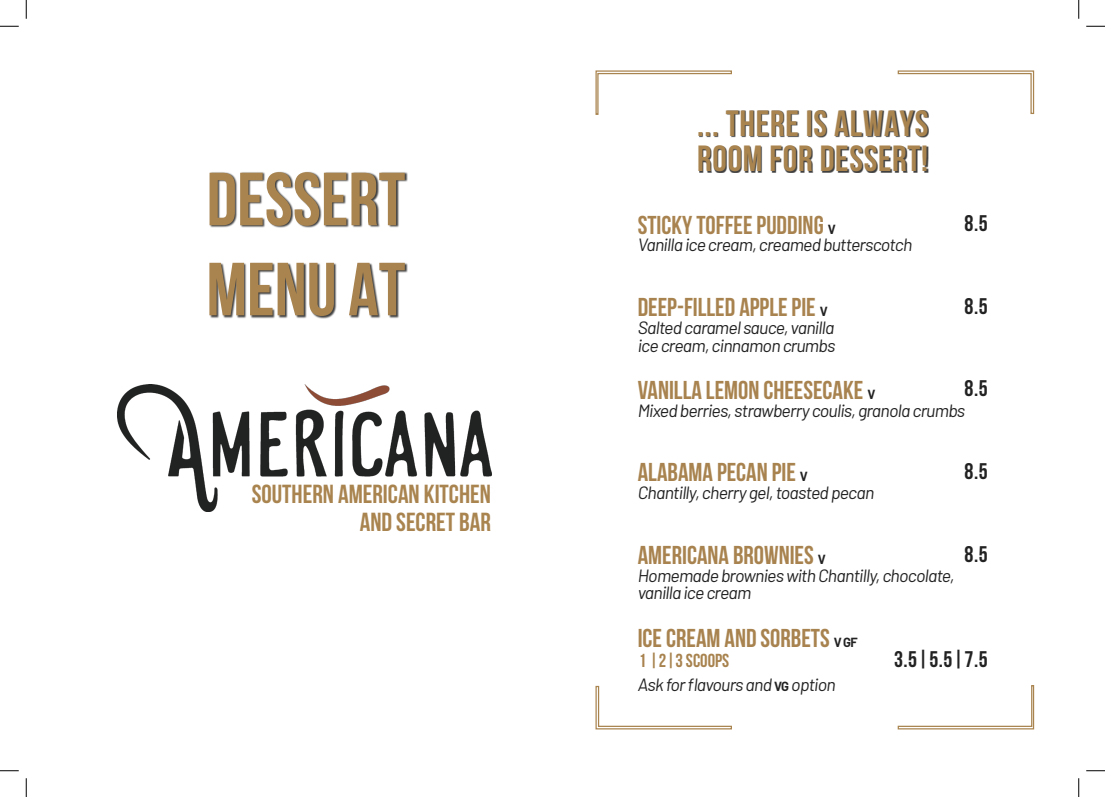
<style>
.page{position:relative;width:1105px;height:797px;background:#fff}
.page>*{position:absolute;margin:0;border:0;box-sizing:border-box;transform-origin:0 0}
.t1{font:700 75px "Bebas Neue";color:#a9844f}
.t2{font:700 36.38px "Bebas Neue";letter-spacing:.02em;color:#a9844f}
.t3{font:700 26.12px "Bebas Neue";color:#a9844f}
.t4{font:25.88px "Bebas Neue";color:#a8834f}
.t5{font:22.62px "Bebas Neue";color:#212221}
.t6{font:18.88px "Bebas Neue";color:#a8834f}
.t7{font:italic 17.75px/17.8px "Barlow";letter-spacing:-.04em;color:#212221}
.s1{color:#a8834f}
.s2{font-family:"Barlow";font-weight:700;font-size:12.88px;color:#212221}
.s3{font-weight:700;font-style:normal;font-size:12.88px}
</style>
<div class="page">
<svg style="left:595px;top:70px;width:137px;height:45px"></svg>
<svg style="left:897px;top:70px;width:138px;height:44px"></svg>
<svg style="left:897px;top:685px;width:138px;height:45px"></svg>
<svg style="left:595px;top:685px;width:137px;height:45px"></svg>
<div style="left:699px;top:110px;width:230px;height:63px;background:#000;opacity:.75"></div>
<img style="left:117px;top:384px;width:375px;height:128px">
<div style="left:209px;top:172px;width:199px;height:147px;background:#000;opacity:.75"></div>
<svg style="left:0;top:25px;width:19px;height:2px"></svg>
<svg style="left:1086px;top:25px;width:19px;height:2px"></svg>
<svg style="left:0;top:770px;width:19px;height:1px"></svg>
<svg style="left:1086px;top:770px;width:19px;height:1px"></svg>
<svg style="left:25px;top:0;width:2px;height:19px"></svg>
<svg style="left:25px;top:778px;width:2px;height:19px"></svg>
<svg style="left:1078px;top:0;width:1px;height:19px"></svg>
<svg style="left:1078px;top:778px;width:1px;height:19px"></svg>
<p class="t1" style="left:207px;top:158px;width:200px">DESSERT</p>
<p class="t1" style="left:206px;top:248px;width:200px">MENU <span class="s1">AT</span></p>
<p class="t3" style="left:252px;top:480px;width:241px">SOUTHERN AMERICAN KITCHEN</p>
<p class="t3" style="left:360px;top:507px;width:133px">AND SECRET BAR</p>
<p class="t2" style="left:697px;top:103px;width:233px">... THERE IS ALWAYS</p>
<p class="t2" style="left:697px;top:138px;width:232px">ROOM FOR DESSERT!</p>
<p class="t4" style="left:638px;top:210px;width:200px">STICKY TOFFEE PUDDING <span class="s2">V</span></p>
<p class="t5" style="left:965px;top:211px;width:25px">8.5</p>
<p class="t7" style="left:638px;top:235px;width:276px">Vanilla ice cream, creamed butterscotch</p>
<p class="t4" style="left:638px;top:293px;width:192px">DEEP-FILLED APPLE PIE <span class="s2">V</span></p>
<p class="t5" style="left:965px;top:293px;width:25px">8.5</p>
<p class="t7" style="left:638px;top:318px;width:198px">Salted caramel sauce, vanilla</p>
<p class="t7" style="left:638px;top:336px;width:199px">ice cream, cinnamon crumbs</p>
<p class="t4" style="left:638px;top:375px;width:239px">VANILLA LEMON CHEESECAKE <span class="s2">V</span></p>
<p class="t5" style="left:965px;top:376px;width:25px">8.5</p>
<p class="t7" style="left:638px;top:401px;width:329px">Mixed berries, strawberry coulis, granola crumbs</p>
<p class="t4" style="left:638px;top:458px;width:172px">ALABAMA PECAN PIE <span class="s2">V</span></p>
<p class="t5" style="left:965px;top:458px;width:25px">8.5</p>
<p class="t7" style="left:638px;top:483px;width:238px">Chantilly, cherry gel, toasted pecan</p>
<p class="t4" style="left:638px;top:541px;width:190px">AMERICANA BROWNIES <span class="s2">V</span></p>
<p class="t5" style="left:965px;top:541px;width:25px">8.5</p>
<p class="t7" style="left:638px;top:566px;width:318px">Homemade brownies with Chantilly, chocolate, vanilla ice cream</p>
<p class="t4" style="left:638px;top:623px;width:222px">ICE CREAM AND SORBETS <span class="s2">V GF</span></p>
<p class="t7" style="left:638px;top:675px;width:199px">Ask for flavours and <span class="s3">VG</span> option</p>
<p class="t6" style="left:639px;top:649px;width:92px">1 |2|3 SCOOPS</p>
<p class="t5" style="left:894px;top:646px;width:95px">3.5|5.5|7.5</p>
</div>
